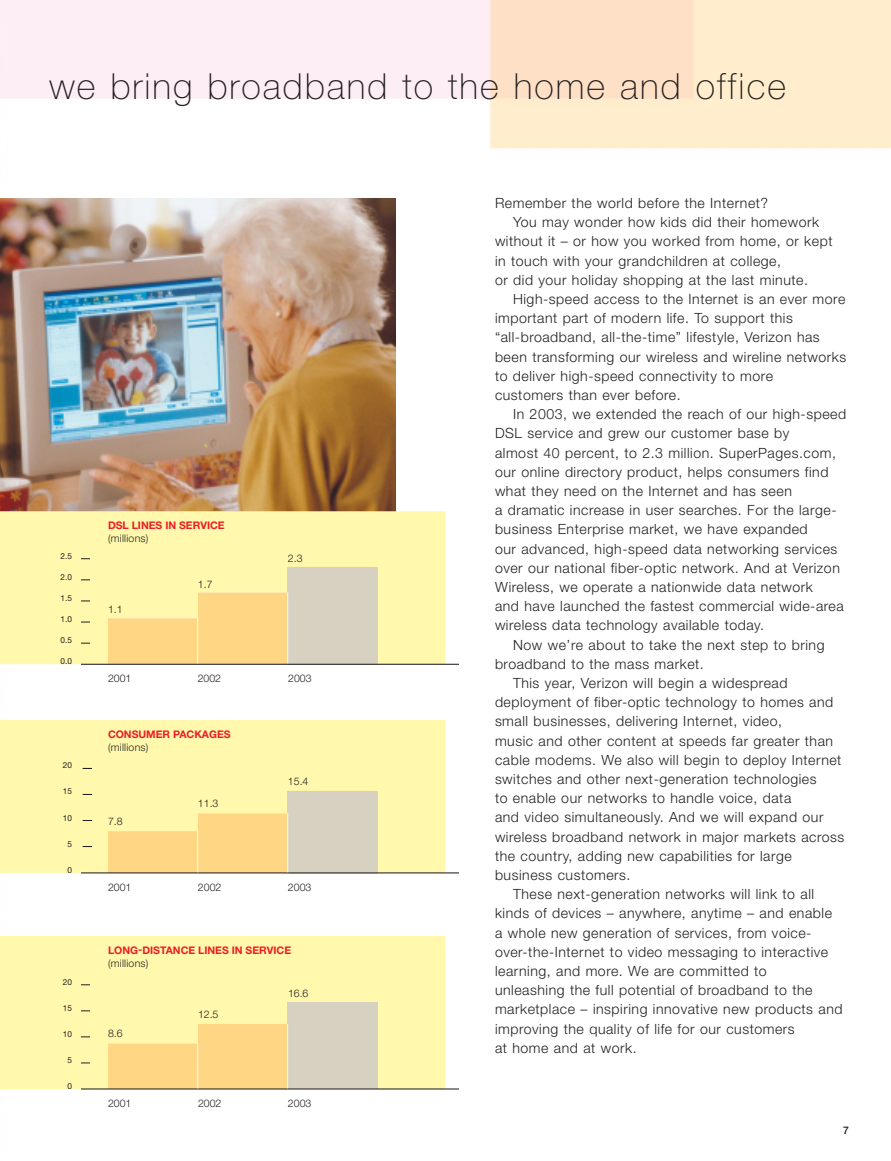
<style>
.page{position:relative;width:891px;height:1161px;background:#fff}
.page>*{position:absolute;margin:0;border:0;box-sizing:border-box;transform-origin:0 0}
.t1{font:100 36px "Helvetica Neue";letter-spacing:.055em;color:#231f1f}
.t2{font:300 14.1px "Helvetica Neue";letter-spacing:.04em;color:#231f1f}
.t3{font:300 10.5px "Helvetica Neue";color:#231f1f}
.t4{font:700 10.5px "Helvetica Neue";color:#ee1c24}
.t5{font:300 10.5px "Helvetica Neue";letter-spacing:.025em;color:#231f1f}
.t6{font:500 10.5px "Helvetica Neue";color:#231f1f}
.t7{font:8.25px "Helvetica Neue";color:#231f1f}
</style>
<div class="page">
<img style="left:0;top:198px;width:396px;height:313px">
<div style="left:0;top:720px;width:446px;height:153px;background:#fff8ad"></div>
<svg style="left:108px;top:791px;width:180px;height:81px;background:#ffe394"></svg>
<hr style="left:288px;top:873px;width:90px;height:1px;background:#d4dff2">
<div style="left:288px;top:791px;width:90px;height:82px;background:#d7d1c2"></div>
<hr style="left:81px;top:872px;width:378px;height:1px;background:#231f1f">
<hr style="left:197px;top:831px;width:1px;height:41px;background:#fff">
<hr style="left:287px;top:813px;width:1px;height:59px;background:#fff">
<div style="left:0;top:936px;width:446px;height:153px;background:#fff8ad"></div>
<svg style="left:108px;top:1003px;width:180px;height:85px;background:#ffe293"></svg>
<div style="left:288px;top:1003px;width:90px;height:86px;background:#d7d1c2"></div>
<hr style="left:81px;top:1088px;width:378px;height:2px;background:#231f1f">
<hr style="left:287px;top:1024px;width:1px;height:64px;background:#fff">
<hr style="left:197px;top:1043px;width:1px;height:45px;background:#fff">
<div style="left:0;top:511px;width:446px;height:153px;background:#fff8ad"></div>
<svg style="left:108px;top:567px;width:180px;height:97px;background:#fee394"></svg>
<div style="left:288px;top:567px;width:90px;height:97px;background:#d7d1c2"></div>
<hr style="left:81px;top:664px;width:378px;height:1px;background:#231f1f">
<hr style="left:197px;top:618px;width:1px;height:46px;background:#fff">
<hr style="left:287px;top:592px;width:1px;height:71px;background:#fff">
<h1 class="t1" style="left:50px;top:73px;width:738px">we bring broadband to the home and office</h1>
<p class="t7" style="left:61px;top:553px;width:13px">2.5</p>
<p class="t7" style="left:61px;top:574px;width:13px">2.0</p>
<p class="t7" style="left:61px;top:595px;width:13px">1.5</p>
<p class="t7" style="left:61px;top:616px;width:13px">1.0</p>
<p class="t7" style="left:61px;top:637px;width:13px">0.5</p>
<p class="t7" style="left:61px;top:658px;width:13px">0.0</p>
<p class="t7" style="left:63px;top:763px;width:11px">20</p>
<p class="t7" style="left:63px;top:789px;width:11px">15</p>
<p class="t7" style="left:63px;top:815px;width:11px">10</p>
<p class="t7" style="left:67px;top:841px;width:6px">5</p>
<p class="t7" style="left:67px;top:867px;width:6px">0</p>
<p class="t7" style="left:63px;top:979px;width:11px">20</p>
<p class="t7" style="left:63px;top:1005px;width:11px">15</p>
<p class="t7" style="left:63px;top:1031px;width:11px">10</p>
<p class="t7" style="left:67px;top:1057px;width:6px">5</p>
<p class="t7" style="left:67px;top:1083px;width:6px">0</p>
<p class="t4" style="left:108px;top:522px;width:118px">DSL LINES IN SERVICE</p>
<p class="t5" style="left:108px;top:535px;width:42px">(millions)</p>
<p class="t3" style="left:108px;top:605px;width:16px">1.1</p>
<p class="t3" style="left:198px;top:580px;width:16px">1.7</p>
<p class="t3" style="left:288px;top:555px;width:16px">2.3</p>
<p class="t3" style="left:108px;top:675px;width:25px">2001</p>
<p class="t3" style="left:198px;top:675px;width:25px">2002</p>
<p class="t3" style="left:288px;top:675px;width:25px">2003</p>
<p class="t4" style="left:108px;top:730px;width:124px">CONSUMER PACKAGES</p>
<p class="t5" style="left:108px;top:743px;width:42px">(millions)</p>
<p class="t3" style="left:108px;top:817px;width:16px">7.8</p>
<p class="t3" style="left:198px;top:799px;width:22px">11.3</p>
<p class="t3" style="left:288px;top:778px;width:22px">15.4</p>
<p class="t3" style="left:108px;top:883px;width:25px">2001</p>
<p class="t3" style="left:198px;top:883px;width:25px">2002</p>
<p class="t3" style="left:288px;top:883px;width:25px">2003</p>
<p class="t4" style="left:108px;top:947px;width:185px">LONG-DISTANCE LINES IN SERVICE</p>
<p class="t5" style="left:108px;top:959px;width:42px">(millions)</p>
<p class="t3" style="left:108px;top:1030px;width:16px">8.6</p>
<p class="t3" style="left:198px;top:1011px;width:22px">12.5</p>
<p class="t3" style="left:288px;top:990px;width:22px">16.6</p>
<p class="t3" style="left:108px;top:1100px;width:25px">2001</p>
<p class="t3" style="left:198px;top:1100px;width:25px">2002</p>
<p class="t3" style="left:288px;top:1100px;width:25px">2003</p>
<p class="t2" style="left:495px;top:198px;width:275px">Remember the world before the Internet?</p>
<p class="t2" style="left:513px;top:217px;width:308px">You may wonder how kids did their homework</p>
<p class="t2" style="left:495px;top:236px;width:339px">without it – or how you worked from home, or kept</p>
<p class="t2" style="left:495px;top:256px;width:288px">in touch with your grandchildren at college,</p>
<p class="t2" style="left:495px;top:275px;width:314px">or did your holiday shopping at the last minute.</p>
<p class="t2" style="left:513px;top:294px;width:334px">High-speed access to the Internet is an ever more</p>
<p class="t2" style="left:495px;top:313px;width:299px">important part of modern life. To support this</p>
<p class="t2" style="left:495px;top:332px;width:326px">“all-broadband, all-the-time” lifestyle, Verizon has</p>
<p class="t2" style="left:495px;top:352px;width:353px">been transforming our wireless and wireline networks</p>
<p class="t2" style="left:495px;top:371px;width:280px">to deliver high-speed connectivity to more</p>
<p class="t2" style="left:495px;top:390px;width:187px">customers than ever before.</p>
<p class="t2" style="left:513px;top:409px;width:335px">In 2003, we extended the reach of our high-speed</p>
<p class="t2" style="left:495px;top:428px;width:296px">DSL service and grew our customer base by</p>
<p class="t2" style="left:495px;top:448px;width:343px">almost 40 percent, to 2.3 million. SuperPages.com,</p>
<p class="t2" style="left:495px;top:467px;width:335px">our online directory product, helps consumers find</p>
<p class="t2" style="left:495px;top:486px;width:298px">what they need on the Internet and has seen</p>
<p class="t2" style="left:495px;top:505px;width:343px">a dramatic increase in user searches. For the large-</p>
<p class="t2" style="left:495px;top:524px;width:314px">business Enterprise market, we have expanded</p>
<p class="t2" style="left:495px;top:544px;width:344px">our advanced, high-speed data networking services</p>
<p class="t2" style="left:495px;top:563px;width:346px">over our national fiber-optic network. And at Verizon</p>
<p class="t2" style="left:495px;top:582px;width:320px">Wireless, we operate a nationwide data network</p>
<p class="t2" style="left:495px;top:601px;width:350px">and have launched the fastest commercial wide-area</p>
<p class="t2" style="left:495px;top:620px;width:270px">wireless data technology available today.</p>
<p class="t2" style="left:513px;top:640px;width:313px">Now we’re about to take the next step to bring</p>
<p class="t2" style="left:495px;top:659px;width:210px">broadband to the mass market.</p>
<p class="t2" style="left:513px;top:678px;width:276px">This year, Verizon will begin a widespread</p>
<p class="t2" style="left:495px;top:697px;width:340px">deployment of fiber-optic technology to homes and</p>
<p class="t2" style="left:495px;top:716px;width:289px">small businesses, delivering Internet, video,</p>
<p class="t2" style="left:495px;top:736px;width:340px">music and other content at speeds far greater than</p>
<p class="t2" style="left:495px;top:755px;width:348px">cable modems. We also will begin to deploy Internet</p>
<p class="t2" style="left:495px;top:774px;width:323px">switches and other next-generation technologies</p>
<p class="t2" style="left:495px;top:793px;width:298px">to enable our networks to handle voice, data</p>
<p class="t2" style="left:495px;top:812px;width:330px">and video simultaneously. And we will expand our</p>
<p class="t2" style="left:495px;top:832px;width:351px">wireless broadband network in major markets across</p>
<p class="t2" style="left:495px;top:851px;width:298px">the country, adding new capabilities for large</p>
<p class="t2" style="left:495px;top:870px;width:137px">business customers.</p>
<p class="t2" style="left:513px;top:889px;width:303px">These next-generation networks will link to all</p>
<p class="t2" style="left:495px;top:908px;width:339px">kinds of devices – anywhere, anytime – and enable</p>
<p class="t2" style="left:495px;top:928px;width:318px">a whole new generation of services, from voice-</p>
<p class="t2" style="left:495px;top:947px;width:335px">over-the-Internet to video messaging to interactive</p>
<p class="t2" style="left:495px;top:966px;width:273px">learning, and more. We are committed to</p>
<p class="t2" style="left:495px;top:985px;width:319px">unleashing the full potential of broadband to the</p>
<p class="t2" style="left:495px;top:1004px;width:349px">marketplace – inspiring innovative new products and</p>
<p class="t2" style="left:495px;top:1024px;width:301px">improving the quality of life for our customers</p>
<p class="t2" style="left:495px;top:1043px;width:143px">at home and at work.</p>
<p class="t6" style="left:843px;top:1127px;width:7px">7</p>
</div>
